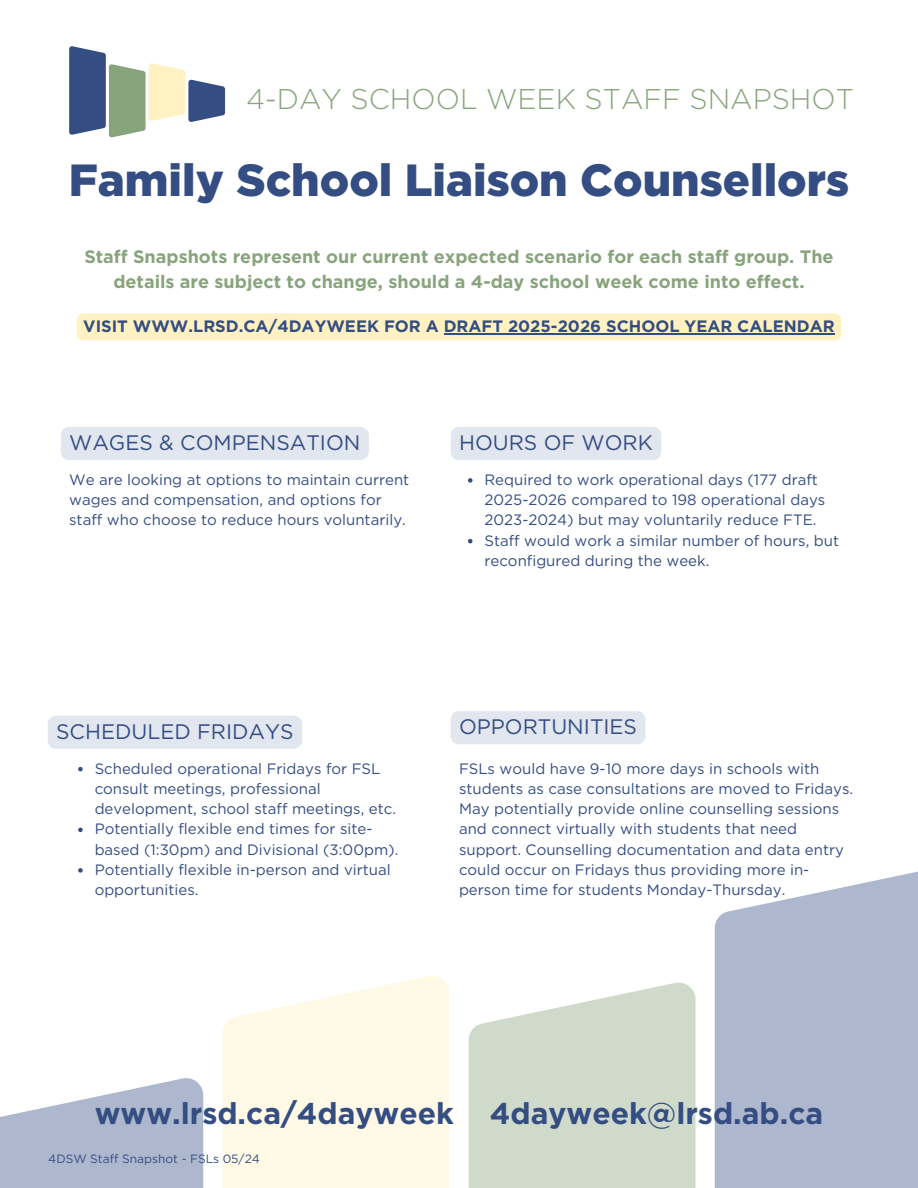
<style>
.page{position:relative;width:918px;height:1188px;background:#fff}
.page>*{position:absolute;margin:0;border:0;box-sizing:border-box;transform-origin:0 0}
.t1{font:900 45px "Gotham";color:#344d82}
.t2{font:700 30px "Gotham";color:#344d82}
.t3{font:300 28.5px "Gotham";color:#88a47c}
.t4{font:21px "Gotham";color:#344d82}
.t5{font:700 18px/24.8px "Gotham";color:#88a47c;text-align:center}
.t6{font:700 16.5px "Gotham";color:#344d82}
.t7{font:15px/20.2px "Gotham";color:#344d82}
.t8{font:12px "Gotham";color:#344d82}
</style>
<div class="page">
<svg style="left:0;top:1078px;width:203px;height:110px"></svg>
<svg style="left:222px;top:976px;width:227px;height:212px;background:#fff9e8"></svg>
<svg style="left:469px;top:982px;width:227px;height:206px;background:#d3ddcf"></svg>
<svg style="left:715px;top:871px;width:203px;height:317px;background:#b2bcd0"></svg>
<svg style="left:69px;top:46px;width:156px;height:92px"></svg>
<div style="left:61px;top:427px;width:308px;height:33px;background:#e1e6ef;border-radius:8px"></div>
<div style="left:451px;top:427px;width:210px;height:33px;background:#e1e6ef;border-radius:8px"></div>
<div style="left:48px;top:716px;width:254px;height:33px;background:#e1e6ef;border-radius:8px"></div>
<div style="left:451px;top:711px;width:194px;height:33px;background:#e1e6ef;border-radius:8px"></div>
<svg style="left:468px;top:478px;width:4px;height:5px"></svg>
<svg style="left:468px;top:539px;width:4px;height:4px"></svg>
<svg style="left:78px;top:767px;width:5px;height:4px"></svg>
<svg style="left:78px;top:828px;width:5px;height:4px"></svg>
<svg style="left:78px;top:868px;width:5px;height:5px"></svg>
<div style="left:77px;top:313px;width:764px;height:27px;background:#fff1c1;border-radius:7px"></div>
<hr style="left:444px;top:334px;width:391px;height:1px;background:#344d82">
<h2 class="t3" style="left:246px;top:82px;width:609px">4-DAY SCHOOL WEEK STAFF SNAPSHOT</h2>
<p class="t1" style="left:69px;top:153px;width:782px">Family School Liaison Counsellors</p>
<p class="t5" style="left:84px;top:244px;width:751px">Staff Snapshots represent our current expected scenario for each staff group. The details are subject to change, should a 4-day school week come into effect.</p>
<p class="t6" style="left:83px;top:317px;width:753px">VISIT WWW.LRSD.CA/4DAYWEEK FOR A DRAFT 2025-2026 SCHOOL YEAR CALENDAR</p>
<h5 class="t4" style="left:69px;top:430px;width:293px">WAGES &amp; COMPENSATION</h5>
<h4 class="t4" style="left:459px;top:430px;width:195px">HOURS OF WORK</h4>
<p class="t7" style="left:69px;top:469px;width:342px">We are looking at options to maintain current wages and compensation, and options for staff who choose to reduce hours voluntarily.</p>
<p class="t7" style="left:484px;top:469px;width:342px">Required to work operational days (177 draft<br>2025-2026 compared to 198 operational days<br>2023-2024) but may voluntarily reduce FTE.</p>
<h4 class="t7" style="left:484px;top:530px;width:356px">Staff would work a similar number of hours, but reconfigured during the week.</h4>
<p class="t4" style="left:56px;top:719px;width:239px">SCHEDULED FRIDAYS</p>
<h4 class="t4" style="left:459px;top:714px;width:180px">OPPORTUNITIES</h4>
<h4 class="t7" style="left:95px;top:758px;width:303px">Scheduled operational Fridays for FSL consult meetings, professional development, school staff meetings, etc.</h4>
<p class="t7" style="left:95px;top:819px;width:305px">Potentially flexible end times for site&shy;based (1:30pm) and Divisional (3:00pm).</p>
<p class="t7" style="left:95px;top:859px;width:298px">Potentially flexible in-person and virtual opportunities.</p>
<p class="t7" style="left:459px;top:758px;width:396px">FSLs would have 9-10 more days in schools with students as case consultations are moved to Fridays.<br>May potentially provide online counselling sessions and connect virtually with students that need support. Counselling documentation and data entry could occur on Fridays thus providing more in&shy;person time for students Monday-Thursday.</p>
<h1 class="t2" style="left:95px;top:1095px;width:730px">www.lrsd.ca/4dayweek 4dayweek@lrsd.ab.ca</h1>
<h6 class="t8" style="left:48px;top:1151px;width:213px">4DSW Staff Snapshot - FSLs 05/24</h6>
</div>
